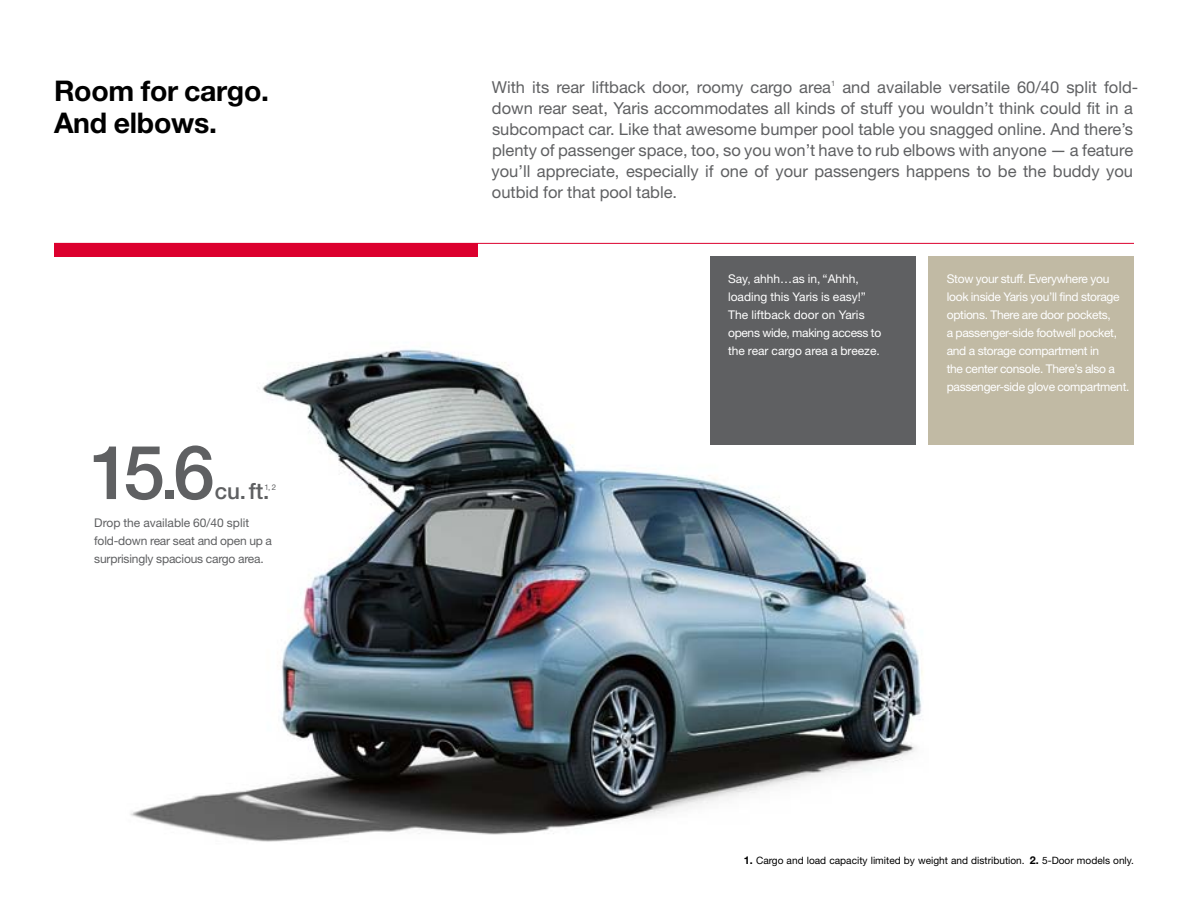
<style>
.page{position:relative;width:1188px;height:918px;background:#fff}
.page>*{position:absolute;margin:0;border:0;box-sizing:border-box;transform-origin:0 0}
.t1{font:500 75px "Helvetica Neue LT Std";color:#5f6062}
.t2{font:700 28.5px/31.5px "Helvetica Neue LT Std";letter-spacing:-.01em;color:#000}
.t3{font:500 22.5px "Helvetica Neue LT Std";color:#5f6062}
.t4{font:16.5px/21px "Helvetica Neue LT Std";color:#5f6062}
.t5{font:12px/18px "Helvetica Neue LT Std";letter-spacing:-.025em;color:#fff}
.t6{font:12px/18px "Helvetica Neue LT Std";color:#fff}
.t7{font:12px/18px "Helvetica Neue LT Std";letter-spacing:-.015em;color:#5f6062}
.t8{font:10.2px "Helvetica Neue LT Std";color:#000}
.t9{font:7.8px "Helvetica Neue LT Std";color:#5f6062}
.s1{font-size:63px}
.s2{font-weight:700;font-size:10.8px}
</style>
<div class="page">
<img style="left:130px;top:323px;width:799px;height:519px">
<div style="left:710px;top:256px;width:205px;height:190px;background:#5f6062"></div>
<div style="left:929px;top:256px;width:205px;height:190px;background:#c1baa4"></div>
<div style="left:54px;top:243px;width:424px;height:13px;background:#dc002e"></div>
<hr style="left:54px;top:243px;width:1080px;height:1px;background:#dc002e">
<h2 class="t2" style="left:54px;top:75px;width:217px">Room for cargo.<br>And elbows.</h2>
<h1 class="t1" style="left:90px;top:428px;width:127px">15<span class="s1">.</span>6</h1>
<h3 class="t3" style="left:215px;top:478px;width:56px">cu. ft.</h3>
<p class="t9" style="left:264px;top:483px;width:13px">1, 2</p>
<p class="t7" style="left:94px;top:513px;width:179px">Drop the available 60/40 split fold-down rear seat and open up a surprisingly spacious cargo area.</p>
<p class="t4" style="left:492px;top:76px;width:648px">With its rear liftback door, roomy cargo area<sup>1</sup> and available versatile 60/40 split fold&shy;down rear seat, Yaris accommodates all kinds of stuff you wouldn’t think could fit in a subcompact car. Like that awesome bumper pool table you snagged online. And there’s plenty of passenger space, too, so you won’t have to rub elbows with anyone — a feature you’ll appreciate, especially if one of your passengers happens to be the buddy you outbid for that pool table.</p>
<p class="t6" style="left:728px;top:270px;width:155px">Say, ahhh…as in, “Ahhh, loading this Yaris is easy!”<br>The liftback door on Yaris opens wide, making access to the rear cargo area a breeze.</p>
<p class="t5" style="left:947px;top:270px;width:184px">Stow your stuff. Everywhere you look inside Yaris you’ll find storage options. There are door pockets,<br>a passenger-side footwell pocket, and a storage compartment in<br>the center console. There’s also a passenger-side glove compartment.</p>
<p class="t8" style="left:744px;top:854px;width:392px"><span class="s2">1.</span> Cargo and load capacity limited by weight and distribution. <span class="s2">2.</span> 5-Door models only.</p>
</div>
